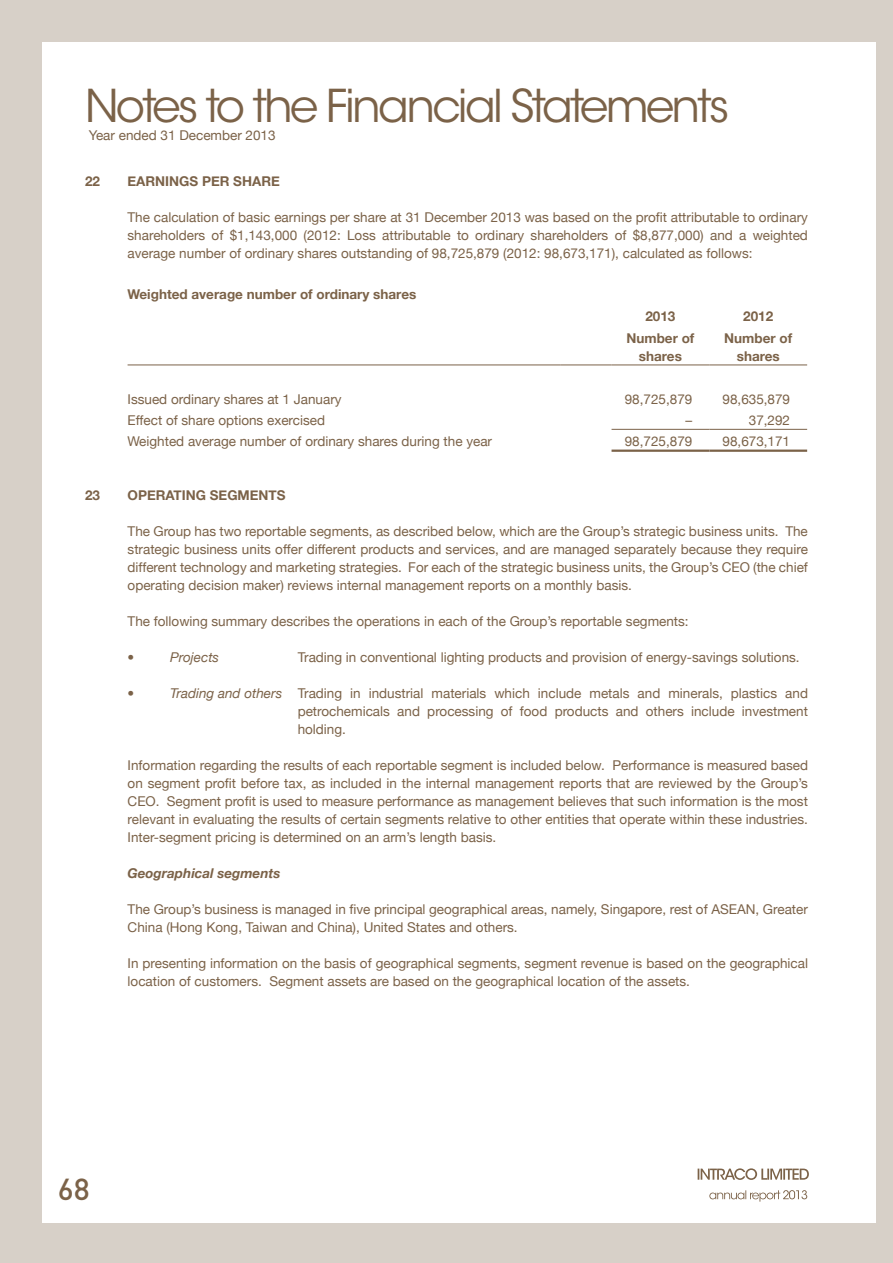
<style>
.page{position:relative;width:893px;height:1263px;background:#d7d0c8}
.page>*{position:absolute;margin:0;border:0;box-sizing:border-box;transform-origin:0 0}
.t1{font:45px "ITC Avant Garde Std";letter-spacing:-.06em;color:#7b6248}
.t2{font:500 30px "DIN";color:#7b6248}
.t3{font:13.5px/18px "Helvetica Neue";color:#7b6248;text-align:justify}
.t4{font:700 13.5px/18px "Helvetica Neue";color:#7b6248;text-align:center}
.t5{font:italic 700 13.5px "Helvetica Neue";color:#7b6248}
.t6{font:italic 13.5px "Helvetica Neue";color:#7b6248}
.s1{font-style:italic}
</style>
<div class="page">
<div style="left:43px;top:43px;width:833px;height:1179px;background:#fff"></div>
<svg style="left:698px;top:1168px;width:111px;height:12px"></svg>
<svg style="left:709px;top:1190px;width:98px;height:12px"></svg>
<hr style="left:128px;top:365px;width:432px;height:1px;background:#7b6248">
<hr style="left:560px;top:365px;width:51px;height:1px;background:#7b6248">
<hr style="left:611px;top:365px;width:98px;height:1px;background:#7b6248">
<hr style="left:709px;top:365px;width:98px;height:1px;background:#7b6248">
<hr style="left:611px;top:450px;width:98px;height:2px;background:#7b6248">
<hr style="left:709px;top:450px;width:98px;height:2px;background:#7b6248">
<hr style="left:611px;top:429px;width:98px;height:1px;background:#7b6248">
<hr style="left:709px;top:429px;width:98px;height:1px;background:#7b6248">
<h1 class="t1" style="left:85px;top:79px;width:646px">Notes to the Financial Statements</h1>
<p class="t3" style="left:89px;top:126px;width:188px">Year ended 31 December 2013</p>
<p class="t4" style="left:85px;top:172px;width:17px">22</p>
<p class="t4" style="left:128px;top:172px;width:85px">Earnings per</p>
<p class="t4" style="left:233px;top:172px;width:29px">share</p>
<p class="t3" style="left:128px;top:208px;width:682px">The calculation of basic earnings per share at 31 December 2013 was based on the profit attributable to ordinary shareholders of $1,143,000 (2012: Loss attributable to ordinary shareholders of $8,877,000) and a weighted average number of ordinary shares outstanding of 98,725,879 (2012: 98,673,171), calculated as follows:</p>
<p class="t4" style="left:128px;top:285px;width:290px">Weighted average number of ordinary shares</p>
<p class="t4" style="left:645px;top:307px;width:32px">2013</p>
<p class="t4" style="left:743px;top:307px;width:32px">2012</p>
<p class="t4" style="left:626px;top:329px;width:69px">Number of shares</p>
<p class="t4" style="left:724px;top:329px;width:69px">Number of shares</p>
<p class="t3" style="left:128px;top:390px;width:216px">Issued ordinary shares at 1 January</p>
<p class="t3" style="left:625px;top:390px;width:69px">98,725,879</p>
<p class="t3" style="left:723px;top:390px;width:69px">98,635,879</p>
<p class="t3" style="left:128px;top:411px;width:199px">Effect of share options exercised</p>
<p class="t3" style="left:686px;top:411px;width:8px">–</p>
<p class="t3" style="left:749px;top:411px;width:43px">37,292</p>
<p class="t3" style="left:128px;top:432px;width:366px">Weighted average number of ordinary shares during the year</p>
<p class="t3" style="left:625px;top:432px;width:69px">98,725,879</p>
<p class="t3" style="left:723px;top:432px;width:69px">98,673,171</p>
<p class="t4" style="left:85px;top:486px;width:17px">23</p>
<p class="t4" style="left:128px;top:486px;width:21px">Operat</p>
<p class="t4" style="left:182px;top:486px;width:39px">ing segme</p>
<p class="t4" style="left:259px;top:486px;width:20px">nts</p>
<p class="t3" style="left:128px;top:522px;width:682px">The Group has two reportable segments, as described below, which are the Group’s strategic business units. The strategic business units offer different products and services, and are managed separately because they require different technology and marketing strategies. For each of the strategic business units, the Group’s CEO (the chief operating decision maker) reviews internal management reports on a monthly basis.</p>
<p class="t3" style="left:128px;top:612px;width:563px">The following summary describes the operations in each of the Group’s reportable segments:</p>
<p class="t6" style="left:128px;top:649px;width:8px">•</p>
<p class="t6" style="left:170px;top:649px;width:50px">Projects</p>
<p class="t3" style="left:298px;top:648px;width:503px">Trading in conventional lighting products and provision of energy-savings solutions.</p>
<p class="t6" style="left:128px;top:685px;width:8px">•</p>
<p class="t3" style="left:298px;top:684px;width:512px;text-indent:-128px"><span class="s1">Trading and others</span> Trading in industrial materials which include metals and minerals, plastics and petrochemicals and processing of food products and others include investment holding.</p>
<p class="t3" style="left:128px;top:756px;width:682px">Information regarding the results of each reportable segment is included below. Performance is measured based on segment profit before tax, as included in the internal management reports that are reviewed by the Group’s CEO. Segment profit is used to measure performance as management believes that such information is the most relevant in evaluating the results of certain segments relative to other entities that operate within these industries.<br>Inter-segment pricing is determined on an arm’s length basis.</p>
<p class="t5" style="left:128px;top:865px;width:154px">Geographical segments</p>
<p class="t3" style="left:128px;top:900px;width:682px">The Group’s business is managed in five principal geographical areas, namely, Singapore, rest of ASEAN, Greater<br>China (Hong Kong, Taiwan and China), United States and others.</p>
<p class="t3" style="left:128px;top:954px;width:682px">In presenting information on the basis of geographical segments, segment revenue is based on the geographical location of customers. Segment assets are based on the geographical location of the assets.</p>
<h2 class="t2" style="left:58px;top:1170px;width:33px">68</h2>
</div>
